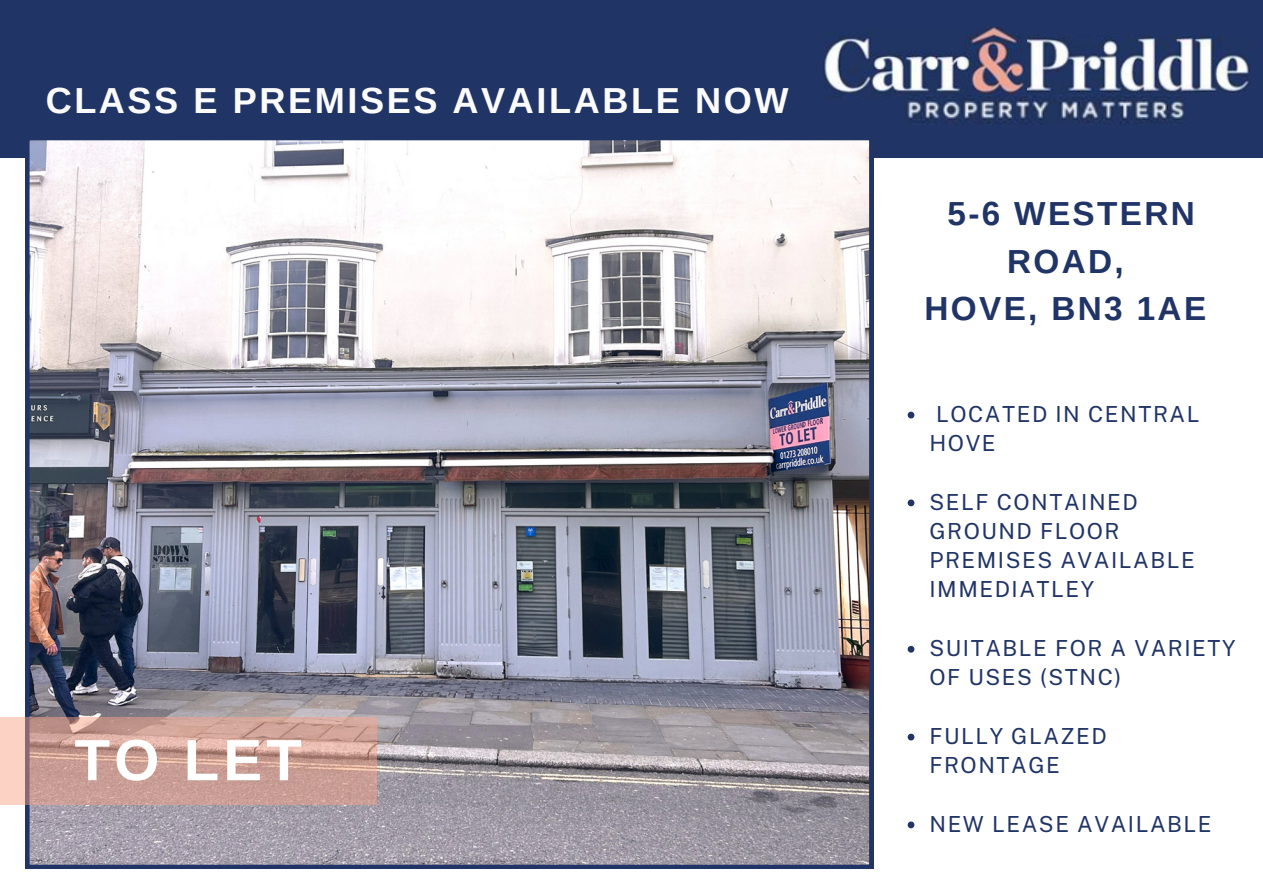
<style>
.page{position:relative;width:1263px;height:894px;background:#fff}
.page>*{position:absolute;margin:0;border:0;box-sizing:border-box;transform-origin:0 0}
.t1{font:700 58.2px "Arimo";color:#fff}
.t2{font:700 36.15px "Arimo";letter-spacing:.07em;color:#fbfbfb}
.t3{font:700 33.3px/47.4px "Arimo";letter-spacing:.07em;color:#203466;text-align:center}
.t4{font:22.05px/29.2px "Public Sans";letter-spacing:.07em;color:#203466}
</style>
<div class="page">
<div style="left:0;top:0;width:1263px;height:158px;background:#203466"></div>
<img style="left:824px;top:28px;width:200px;height:70px">
<img style="left:1027px;top:35px;width:223px;height:58px">
<img style="left:905px;top:95px;width:280px;height:30px">
<svg style="left:908px;top:411px;width:6px;height:7px"></svg>
<svg style="left:908px;top:499px;width:6px;height:7px"></svg>
<svg style="left:908px;top:645px;width:6px;height:7px"></svg>
<svg style="left:908px;top:733px;width:6px;height:7px"></svg>
<svg style="left:908px;top:821px;width:6px;height:7px"></svg>
<img style="left:25px;top:140px;width:848px;height:728px">
<svg style="left:0;top:716px;width:376px;height:88px;background:#cfa49a"></svg>
<p class="t2" style="left:46px;top:80px;width:744px">CLASS E PREMISES AVAILABLE NOW</p>
<p class="t1" style="left:75px;top:727px;width:229px">TO LET</p>
<p class="t3" style="left:924px;top:190px;width:283px">5-6 WESTERN<br>ROAD,<br>HOVE, BN3 1AE</p>
<p class="t4" style="left:929px;top:399px;width:271px;text-indent:7px">LOCATED IN CENTRAL<br>HOVE</p>
<h2 class="t4" style="left:929px;top:487px;width:267px">SELF CONTAINED<br>GROUND FLOOR<br>PREMISES AVAILABLE<br>IMMEDIATLEY</h2>
<p class="t4" style="left:929px;top:633px;width:308px">SUITABLE FOR A VARIETY<br>OF USES (STNC)</p>
<p class="t4" style="left:929px;top:721px;width:179px">FULLY GLAZED<br>FRONTAGE</p>
<p class="t4" style="left:929px;top:808px;width:284px">NEW LEASE AVAILABLE</p>
</div>
